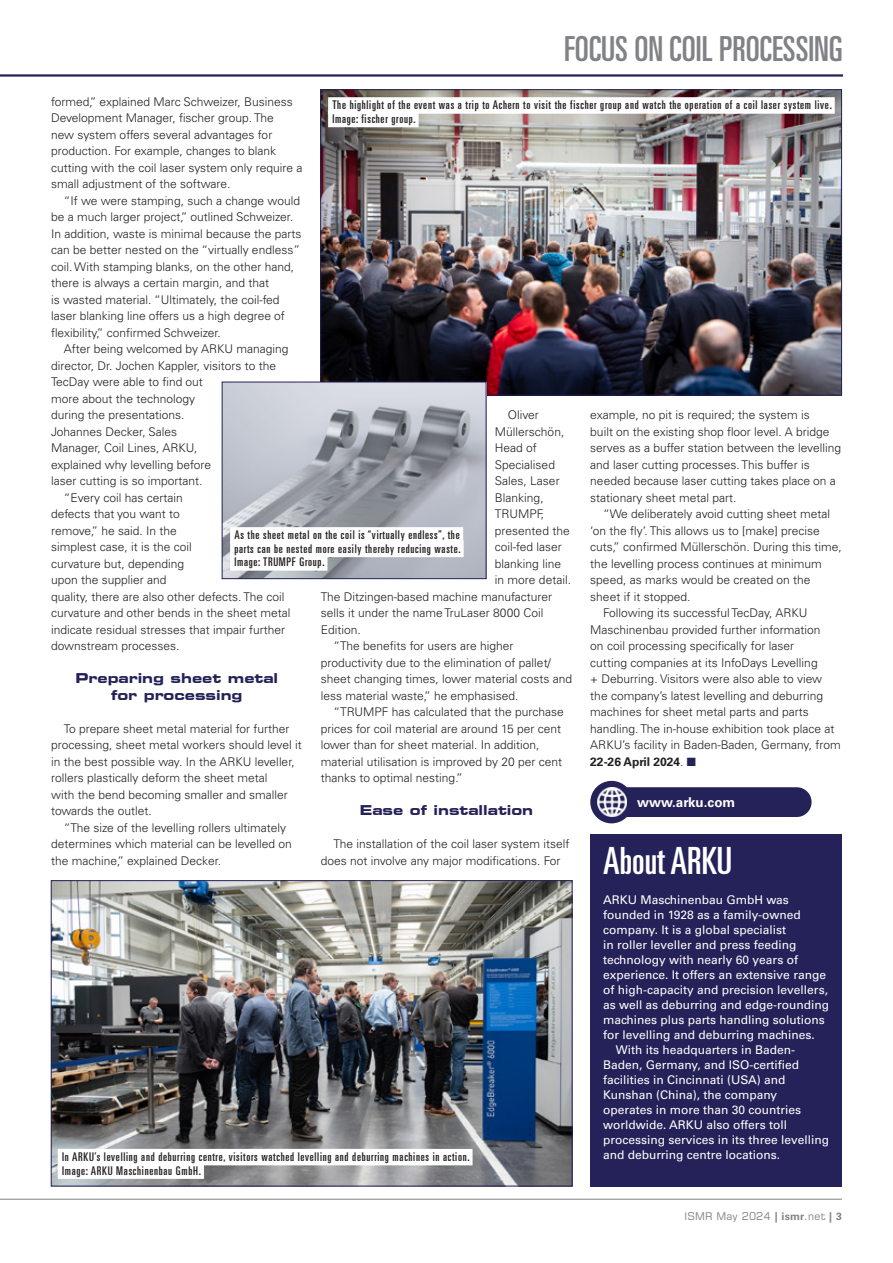
<style>
.page{position:relative;width:893px;height:1263px;background:#fff}
.page>*{position:absolute;margin:0;border:0;box-sizing:border-box;transform-origin:0 0}
.Boxout_header{font:37.5px "Univers LT Pro Ult Cond";color:#fff}
.t1{font:34.5px "Univers LT Pro Ult Cond";color:#808285}
.Crosshead{font:700 expanded 13.5px/16.5px "Square 721 BT";color:#242258;text-align:center}
.Button_Text{font:700 13.5px "Univers LT Pro 65";color:#fff}
.Body_copy{font:300 12px/16.5px "Univers LT Pro 45";color:#231f20}
.Captions{font:12px "Univers LT Pro Ult Cond";letter-spacing:.06em;color:#231f20}
.Boxout_Body_NO_Indent{font:12px/15px "Univers LT Pro 55 Roman";color:#fff}
.Boxout_body{font:12px/15px "Univers LT Pro 55 Roman";color:#fff}
.t2{font:10.5px "Square 721 BT";letter-spacing:.02em;color:#808285}
.s1{font-family:"Univers LT Pro 65";font-weight:700}
.s2{color:#242258}
</style>
<div class="page">
<hr style="left:0;top:1199px;width:842px;height:1px;background:#808285">
<hr style="left:0;top:74px;width:843px;height:3px;background:#242258">
<div style="left:590px;top:834px;width:252px;height:352px;background:#242258"></div>
<div style="left:627px;top:787px;width:185px;height:30px;background:#242258"></div>
<div style="left:590px;top:781px;width:43px;height:42px;background:#242258;border-radius:50%"></div>
<img style="left:597px;top:787px;width:29px;height:30px">
<img style="left:322px;top:91px;width:518px;height:302px">
<div style="left:328px;top:97px;width:507px;height:17px;background:#fff"></div>
<div style="left:328px;top:111px;width:91px;height:16px;background:#fff"></div>
<img style="left:224px;top:384px;width:260px;height:193px">
<div style="left:222px;top:382px;width:264px;height:197px;border:1px solid #242258"></div>
<div style="left:230px;top:527px;width:233px;height:17px;background:#fff"></div>
<div style="left:230px;top:541px;width:234px;height:16px;background:#fff"></div>
<div style="left:230px;top:554px;width:97px;height:17px;background:#fff"></div>
<img style="left:53px;top:882px;width:517px;height:302px">
<div style="left:51px;top:880px;width:521px;height:306px;border:1px solid #242258"></div>
<div style="left:58px;top:1149px;width:415px;height:16px;background:#fff"></div>
<div style="left:58px;top:1162px;width:146px;height:17px;background:#fff"></div>
<h2 class="t1" style="left:564px;top:25px;width:280px">FOCUS ON COIL PROCESSING</h2>
<p class="Body_copy" style="left:51px;top:93px;width:253px">formed,” explained Marc Schweizer, Business Development Manager, fischer group. The<br>new system offers several advantages for production. For example, changes to blank cutting with the coil laser system only require a small adjustment of the software.</p>
<p class="Body_copy" style="left:51px;top:192px;width:252px;text-indent:13px">“If we were stamping, such a change would be a much larger project,” outlined Schweizer.<br>In addition, waste is minimal because the parts can be better nested on the “virtually endless” coil. With stamping blanks, on the other hand, there is always a certain margin, and that<br>is wasted material. “Ultimately, the coil-fed laser blanking line offers us a high degree of flexibility,” confirmed Schweizer.</p>
<p class="Body_copy" style="left:51px;top:340px;width:239px;text-indent:13px">After being welcomed by ARKU managing director, Dr. Jochen Kappler, visitors to the<br>TecDay were able to find out<br>more about the technology<br>during the presentations.<br>Johannes Decker, Sales<br>Manager, Coil Lines, ARKU,<br>explained why levelling before<br>laser cutting is so important.</p>
<p class="Body_copy" style="left:51px;top:489px;width:241px;text-indent:13px">“Every coil has certain<br>defects that you want to<br>remove,” he said. In the<br>simplest case, it is the coil<br>curvature but, depending<br>upon the supplier and<br>quality, there are also other defects. The coil curvature and other bends in the sheet metal indicate residual stresses that impair further downstream processes.</p>
<p class="Crosshead" style="left:75px;top:670px;width:204px">Preparing sheet metal for processing</p>
<p class="Body_copy" style="left:51px;top:720px;width:252px;text-indent:13px">To prepare sheet metal material for further processing, sheet metal workers should level it in the best possible way. In the ARKU leveller, rollers plastically deform the sheet metal<br>with the bend becoming smaller and smaller towards the outlet.</p>
<p class="Body_copy" style="left:51px;top:819px;width:242px;text-indent:13px">“The size of the levelling rollers ultimately determines which material can be levelled on the machine,” explained Decker.</p>
<p class="Captions" style="left:332px;top:97px;width:501px">The highlight of the event was a trip to Achern to visit the fischer group and watch the operation of a coil laser system live.</p>
<p class="Captions" style="left:332px;top:110px;width:85px">Image: fischer group.</p>
<p class="Body_copy" style="left:508px;top:406px;width:33px">Oliver</p>
<p class="Body_copy" style="left:495px;top:423px;width:71px">Müllerschön,</p>
<p class="Body_copy" style="left:495px;top:439px;width:43px">Head of</p>
<p class="Body_copy" style="left:495px;top:456px;width:62px">Specialised</p>
<p class="Body_copy" style="left:495px;top:472px;width:66px">Sales, Laser</p>
<p class="Body_copy" style="left:495px;top:489px;width:50px">Blanking,</p>
<p class="Body_copy" style="left:495px;top:505px;width:51px">TRUMPF,</p>
<p class="Body_copy" style="left:495px;top:522px;width:76px">presented the</p>
<p class="Body_copy" style="left:495px;top:538px;width:68px">coil-fed laser</p>
<p class="Body_copy" style="left:495px;top:555px;width:68px">blanking line</p>
<p class="Body_copy" style="left:495px;top:571px;width:78px">in more detail.</p>
<p class="Body_copy" style="left:321px;top:588px;width:233px">The Ditzingen-based machine manufacturer</p>
<p class="Body_copy" style="left:321px;top:604px;width:224px">sells it under the name TruLaser 8000 Coil</p>
<p class="Body_copy" style="left:321px;top:621px;width:42px">Edition.</p>
<p class="Body_copy" style="left:321px;top:637px;width:253px;text-indent:13px">“The benefits for users are higher productivity due to the elimination of pallet/ sheet changing times, lower material costs and less material waste,” he emphasised.</p>
<p class="Body_copy" style="left:321px;top:703px;width:245px;text-indent:13px">“TRUMPF has calculated that the purchase prices for coil material are around 15 per cent lower than for sheet material. In addition, material utilisation is improved by 20 per cent thanks to optimal nesting.”</p>
<p class="Crosshead" style="left:360px;top:802px;width:175px">Ease of installation</p>
<p class="Body_copy" style="left:321px;top:835px;width:250px;text-indent:13px">The installation of the coil laser system itself does not involve any major modifications. For</p>
<p class="Body_copy" style="left:590px;top:406px;width:252px">example, no pit is required; the system is<br>built on the existing shop floor level. A bridge serves as a buffer station between the levelling and laser cutting processes. This buffer is needed because laser cutting takes place on a stationary sheet metal part.</p>
<p class="Body_copy" style="left:590px;top:505px;width:253px;text-indent:13px">“We deliberately avoid cutting sheet metal ‘on the fly’. This allows us to [make] precise cuts,” confirmed Müllerschön. During this time, the levelling process continues at minimum speed, as marks would be created on the sheet if it stopped.</p>
<p class="Body_copy" style="left:590px;top:604px;width:252px;text-indent:13px">Following its successful TecDay, ARKU Maschinenbau provided further information<br>on coil processing specifically for laser<br>cutting companies at its InfoDays Levelling<br>+ Deburring. Visitors were also able to view the company’s latest levelling and deburring machines for sheet metal parts and parts handling. The in-house exhibition took place at ARKU’s facility in Baden-Baden, Germany, from <span class="s1">22-26 April 2024</span>. <span class="s2">■</span></p>
<p class="Captions" style="left:234px;top:527px;width:227px">As the sheet metal on the coil is “virtually endless”, the</p>
<p class="Captions" style="left:234px;top:540px;width:228px">parts can be nested more easily thereby reducing waste.</p>
<p class="Captions" style="left:234px;top:554px;width:92px">Image: TRUMPF Group.</p>
<p class="Button_Text" style="left:637px;top:793px;width:100px">www.arku.com</p>
<p class="Boxout_header" style="left:603px;top:834px;width:131px">About ARKU</p>
<p class="Boxout_Body_NO_Indent" style="left:603px;top:891px;width:228px">ARKU Maschinenbau GmbH was founded in 1928 as a family-owned company. It is a global specialist<br>in roller leveller and press feeding technology with nearly 60 years of experience. It offers an extensive range of high-capacity and precision levellers, as well as deburring and edge-rounding machines plus parts handling solutions for levelling and deburring machines.</p>
<p class="Boxout_body" style="left:603px;top:1041px;width:228px;text-indent:13px">With its headquarters in Baden-Baden, Germany, and ISO-certified facilities in Cincinnati (USA) and Kunshan (China), the company operates in more than 30 countries worldwide. ARKU also offers toll processing services in its three levelling and deburring centre locations.</p>
<p class="Captions" style="left:62px;top:1148px;width:409px">In ARKU’s levelling and deburring centre, visitors watched levelling and deburring machines in action.</p>
<p class="Captions" style="left:62px;top:1162px;width:141px">Image: ARKU Maschinenbau GmbH.</p>
<p class="t2" style="left:684px;top:1209px;width:159px">ISMR May 2024 <span class="s1">| ismr</span>.net <span class="s1">| 3</span></p>
</div>
